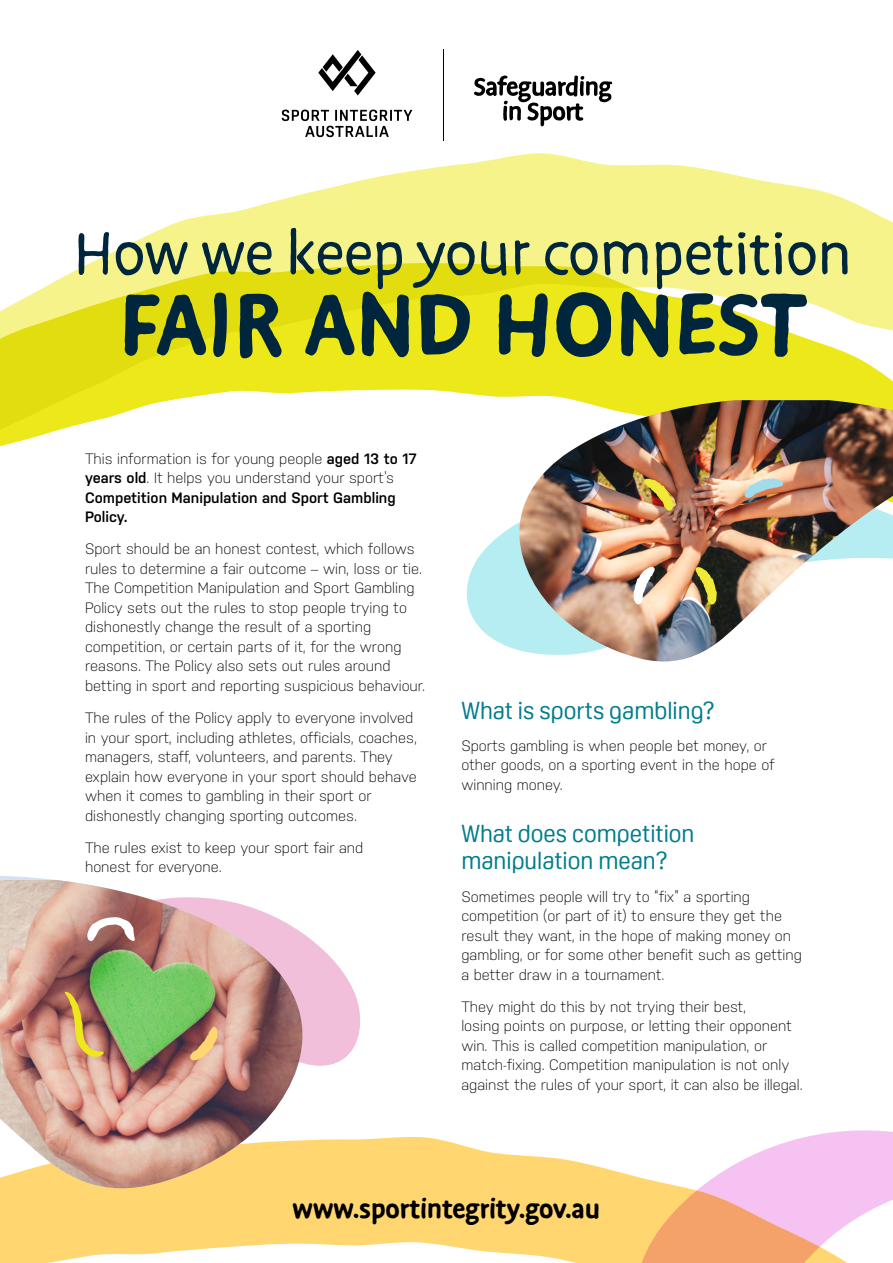
<style>
.page{position:relative;width:893px;height:1263px;background:#fff}
.page>*{position:absolute;margin:0;border:0;box-sizing:border-box;transform-origin:0 0}
.t1{font:700 99px "Duper";letter-spacing:.01em;color:#00263d}
.t2{font:67.5px "Duper";color:#00263e}
.t3{font:700 30px "Duper";color:#000}
.t4{font:24px/27px "Oscine";color:#007d8a}
.t5{font:300 15px/19.5px "Nudista";color:#000}
.t6{font:600 15px/19.5px "Nudista";color:#000}
.s1{font-weight:300}
</style>
<div class="page">
<svg style="left:92px;top:153px;width:801px;height:109px;fill:#f5f38a"></svg>
<svg style="left:0;top:262px;width:893px;height:185px"></svg>
<svg style="left:0;top:1137px;width:630px;height:126px;fill:#ffd670"></svg>
<svg style="left:305px;top:935px;width:56px;height:131px;fill:#f1bfd9"></svg>
<svg style="left:630px;top:1130px;width:263px;height:133px"></svg>
<svg style="left:0;top:875px;width:305px;height:319px"></svg>
<img style="left:0;top:881px;width:304px;height:309px">
<svg style="left:87px;top:917px;width:48px;height:24px"></svg>
<svg style="left:64px;top:991px;width:40px;height:66px;background:#ba935f"></svg>
<svg style="left:190px;top:1027px;width:27px;height:33px"></svg>
<svg style="left:466px;top:523px;width:52px;height:127px;fill:#b5edf2"></svg>
<img style="left:518px;top:400px;width:375px;height:261px">
<svg style="left:744px;top:478px;width:39px;height:20px"></svg>
<svg style="left:644px;top:479px;width:29px;height:32px"></svg>
<svg style="left:633px;top:567px;width:22px;height:37px"></svg>
<svg style="left:695px;top:567px;width:22px;height:38px"></svg>
<svg style="left:282px;top:110px;width:130px;height:27px"></svg>
<hr style="left:443px;top:49px;width:1px;height:91px;background:#000">
<svg style="left:474px;top:76px;width:138px;height:50px"></svg>
<svg style="left:318px;top:50px;width:58px;height:45px"></svg>
<p class="t2" style="left:74px;top:217px;width:779px">How we keep your competition</p>
<p class="t1" style="left:119px;top:267px;width:688px">FAIR AND HONEST</p>
<p class="t6" style="left:85px;top:448px;width:333px"><span class="s1">This information is for young people</span> aged 13 to 17 years old<span class="s1">. It helps you understand your sport’s </span>Competition Manipulation and Sport Gambling Policy.</p>
<p class="t5" style="left:85px;top:539px;width:342px">Sport should be an honest contest, which follows rules to determine a fair outcome – win, loss or tie.<br>The Competition Manipulation and Sport Gambling Policy sets out the rules to stop people trying to dishonestly change the result of a sporting competition, or certain parts of it, for the wrong reasons. The Policy also sets out rules around betting in sport and reporting suspicious behaviour.</p>
<p class="t5" style="left:85px;top:708px;width:333px">The rules of the Policy apply to everyone involved in your sport, including athletes, officials, coaches, managers, staff, volunteers, and parents. They explain how everyone in your sport should behave when it comes to gambling in their sport or dishonestly changing sporting outcomes.</p>
<p class="t5" style="left:85px;top:838px;width:280px">The rules exist to keep your sport fair and honest for everyone.</p>
<p class="t4" style="left:461px;top:697px;width:255px">What is sports gambling?</p>
<p class="t5" style="left:461px;top:736px;width:314px">Sports gambling is when people bet money, or other goods, on a sporting event in the hope of winning money.</p>
<p class="t4" style="left:461px;top:820px;width:235px">What does competition manipulation mean?</p>
<p class="t5" style="left:461px;top:886px;width:342px">Sometimes people will try to “fix” a sporting competition (or part of it) to ensure they get the result they want, in the hope of making money on gambling, or for some other benefit such as getting a better draw in a tournament.</p>
<p class="t5" style="left:461px;top:997px;width:343px">They might do this by not trying their best,<br>losing points on purpose, or letting their opponent win. This is called competition manipulation, or match-fixing. Competition manipulation is not only against the rules of your sport, it can also be illegal.</p>
<p class="t3" style="left:293px;top:1191px;width:309px">www .sportintegrity .gov .au</p>
</div>
